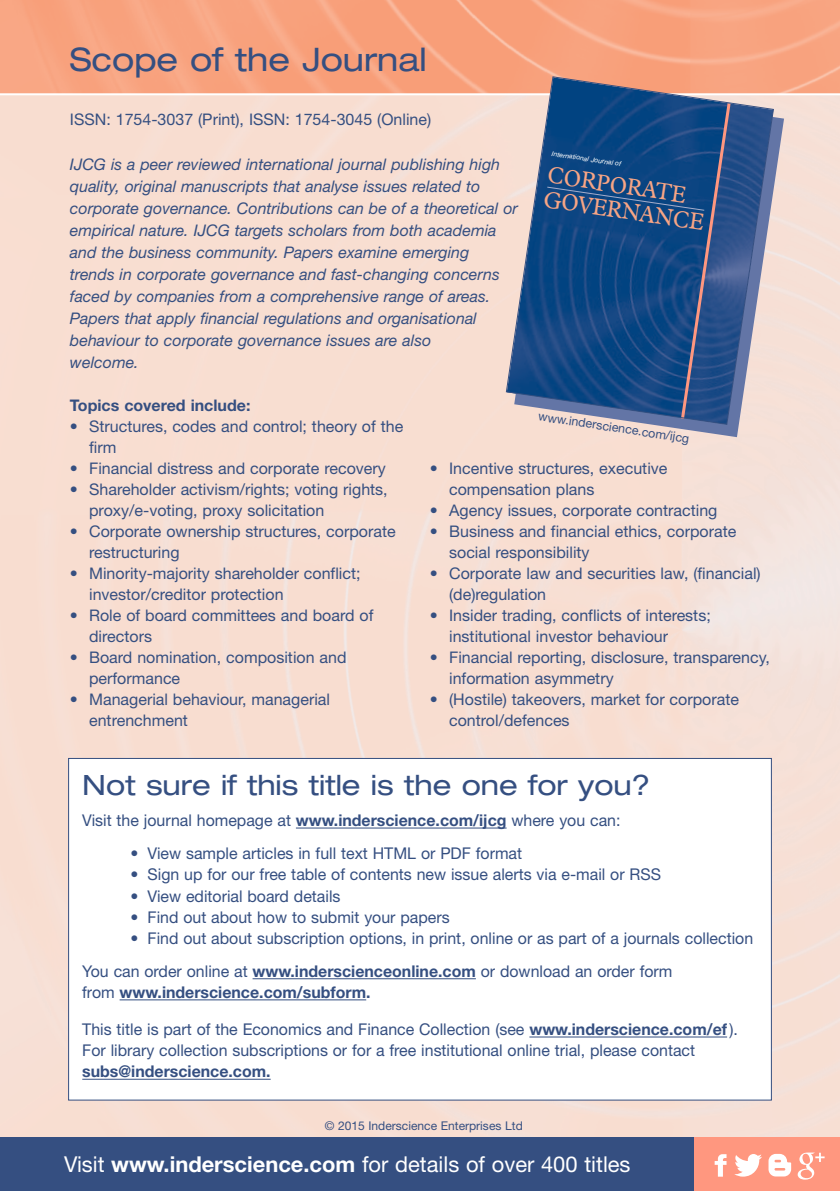
<style>
.page{position:relative;width:840px;height:1191px;background:#fff}
.page>*{position:absolute;margin:0;border:0;box-sizing:border-box;transform-origin:0 0}
.t1{font:expanded 32.4px "Helvetica Neue";color:#354f81}
.t2{font:expanded 28px "Helvetica Neue";color:#354f81}
.t3{font:23.6px/24.8px "Plantin";color:#f8a585;scale:.9 1}
.t4{font:21.8px "Helvetica Neue";color:#fff}
.t5{font:16.2px/33.2px "Helvetica Neue";color:#354f81}
.t6{font:700 16.2px "Helvetica Neue";color:#354f81}
.t7{font:16px/21px "Helvetica Neue";color:#354f81}
.t8{font:italic 16px/22px "Helvetica Neue";color:#354f81}
.t9{font:700 16px "Helvetica Neue";color:#354f81}
.t10{font:12.4px "Helvetica Neue";color:#354f81}
.t11{font:12px "Helvetica Neue";color:#354f81}
.t12{font:italic 6.8px "Helvetica Neue";color:#fff}
.s1{font-weight:700}
.s2{font-weight:400}
</style>
<div class="page">
<div style="left:0;top:95px;width:839px;height:1042px;background:#f8ded1"></div>
<img style="left:0;top:0;width:839px;height:93px">
<div style="left:0;top:1137px;width:694px;height:54px;background:#354f81"></div>
<div style="left:694px;top:1137px;width:145px;height:54px;background:#ff977f"></div>
<div style="left:69px;top:759px;width:701px;height:340px;background:#fff"></div>
<hr style="left:296px;top:827px;width:210px;height:1px;background:#354f81">
<hr style="left:252px;top:978px;width:223px;height:1px;background:#354f81">
<hr style="left:119px;top:999px;width:247px;height:1px;background:#354f81">
<hr style="left:529px;top:1036px;width:197px;height:1px;background:#354f81">
<hr style="left:82px;top:1078px;width:188px;height:1px;background:#354f81">
<svg style="left:714px;top:1154px;width:12px;height:22px"></svg>
<svg style="left:734px;top:1154px;width:27px;height:22px"></svg>
<svg style="left:768px;top:1153px;width:22px;height:23px"></svg>
<svg style="left:797px;top:1152px;width:27px;height:27px"></svg>
<svg style="left:514px;top:86px;width:269px;height:351px;background:#e2d0cd"></svg>
<svg style="left:505px;top:76px;width:269px;height:349px;background:#456591"></svg>
<h1 class="t1" style="left:70px;top:48px;width:358px">Scope of the Journal</h1>
<p class="t7" style="left:70px;top:110px;width:362px">ISSN: 1754-3037 (Print), ISSN: 1754-3045 (Online)</p>
<p class="t8" style="left:70px;top:154px;width:449px">IJCG is a peer reviewed international journal publishing high quality, original manuscripts that analyse issues related to corporate governance. Contributions can be of a theoretical or empirical nature. IJCG targets scholars from both academia and the business community. Papers examine emerging trends in corporate governance and fast-changing concerns faced by companies from a comprehensive range of areas.<br>Papers that apply financial regulations and organisational behaviour to corporate governance issues are also<br>welcome.</p>
<p class="t12" style="left:552px;top:151px;width:71px;rotate:8deg">International Journal of</p>
<h3 class="t3" style="left:548px;top:165px;width:181px;rotate:8deg">CORPORATE<br>GOVERNANCE</h3>
<p class="t9" style="left:70px;top:399px;width:182px">Topics covered include:</p>
<p class="t7" style="left:89px;top:417px;width:315px;text-indent:-19px">• Structures, codes and control; theory of the firm</p>
<p class="t7" style="left:70px;top:459px;width:317px">• Financial distress and corporate recovery</p>
<p class="t7" style="left:89px;top:480px;width:300px;text-indent:-19px">• Shareholder activism/rights; voting rights, proxy/e-voting, proxy solicitation</p>
<p class="t7" style="left:89px;top:522px;width:308px;text-indent:-19px">• Corporate ownership structures, corporate restructuring</p>
<p class="t7" style="left:89px;top:564px;width:273px;text-indent:-19px">• Minority-majority shareholder conflict; investor/creditor protection</p>
<p class="t7" style="left:89px;top:606px;width:285px;text-indent:-19px">• Role of board committees and board of directors</p>
<p class="t7" style="left:89px;top:648px;width:259px;text-indent:-19px">• Board nomination, composition and performance</p>
<p class="t7" style="left:89px;top:690px;width:242px;text-indent:-19px">• Managerial behaviour, managerial entrenchment</p>
<p class="t10" style="left:538px;top:412px;width:154px;rotate:8deg">www.inderscience.com/ijcg</p>
<p class="t7" style="left:449px;top:459px;width:220px;text-indent:-19px">• Incentive structures, executive compensation plans</p>
<p class="t7" style="left:429px;top:501px;width:289px">• Agency issues, corporate contracting</p>
<p class="t7" style="left:449px;top:522px;width:288px;text-indent:-19px">• Business and financial ethics, corporate social responsibility</p>
<p class="t7" style="left:449px;top:564px;width:313px;text-indent:-19px">• Corporate law and securities law, (financial) (de)regulation</p>
<p class="t7" style="left:449px;top:606px;width:263px;text-indent:-19px">• Insider trading, conflicts of interests; institutional investor behaviour</p>
<p class="t7" style="left:449px;top:648px;width:322px;text-indent:-19px">• Financial reporting, disclosure, transparency, information asymmetry</p>
<p class="t7" style="left:449px;top:690px;width:291px;text-indent:-19px">• (Hostile) takeovers, market for corporate control/defences</p>
<h2 class="t2" style="left:82px;top:774px;width:569px">Not sure if this title is the one for you?</h2>
<p class="t5" style="left:82px;top:805px;width:539px">Visit the journal homepage at <span class="s1">www.inderscience.com/ijcg</span> where you can:</p>
<p class="t5" style="left:130px;top:838px;width:393px">• View sample articles in full text HTML or PDF format</p>
<p class="t5" style="left:130px;top:859px;width:532px">• Sign up for our free table of contents new issue alerts via e-mail or RSS</p>
<p class="t5" style="left:130px;top:880px;width:211px">• View editorial board details</p>
<p class="t5" style="left:130px;top:902px;width:320px">• Find out about how to submit your papers</p>
<p class="t5" style="left:82px;top:923px;width:672px;text-indent:48px">• Find out about subscription options, in print, online or as part of a journals collection<br>You can order online at <span class="s1">www.inderscienceonline.com</span> or download an order form</p>
<p class="t6" style="left:82px;top:986px;width:290px"><span class="s2">from</span> www.inderscience.com/subform.</p>
<p class="t5" style="left:82px;top:1020px;width:657px;line-height:21.2px">This title is part of the Economics and Finance Collection (see <span class="s1">www.inderscience.com/ef</span>).<br>For library collection subscriptions or for a free institutional online trial, please contact</p>
<p class="t6" style="left:82px;top:1065px;width:190px">subs@inderscience.com.</p>
<p class="t11" style="left:324px;top:1121px;width:199px">© 2015 Inderscience Enterprises Ltd</p>
<h3 class="t4" style="left:64px;top:1156px;width:567px">Visit <span class="s1">www.inderscience.com</span> for details of over 400 titles</h3>
</div>
